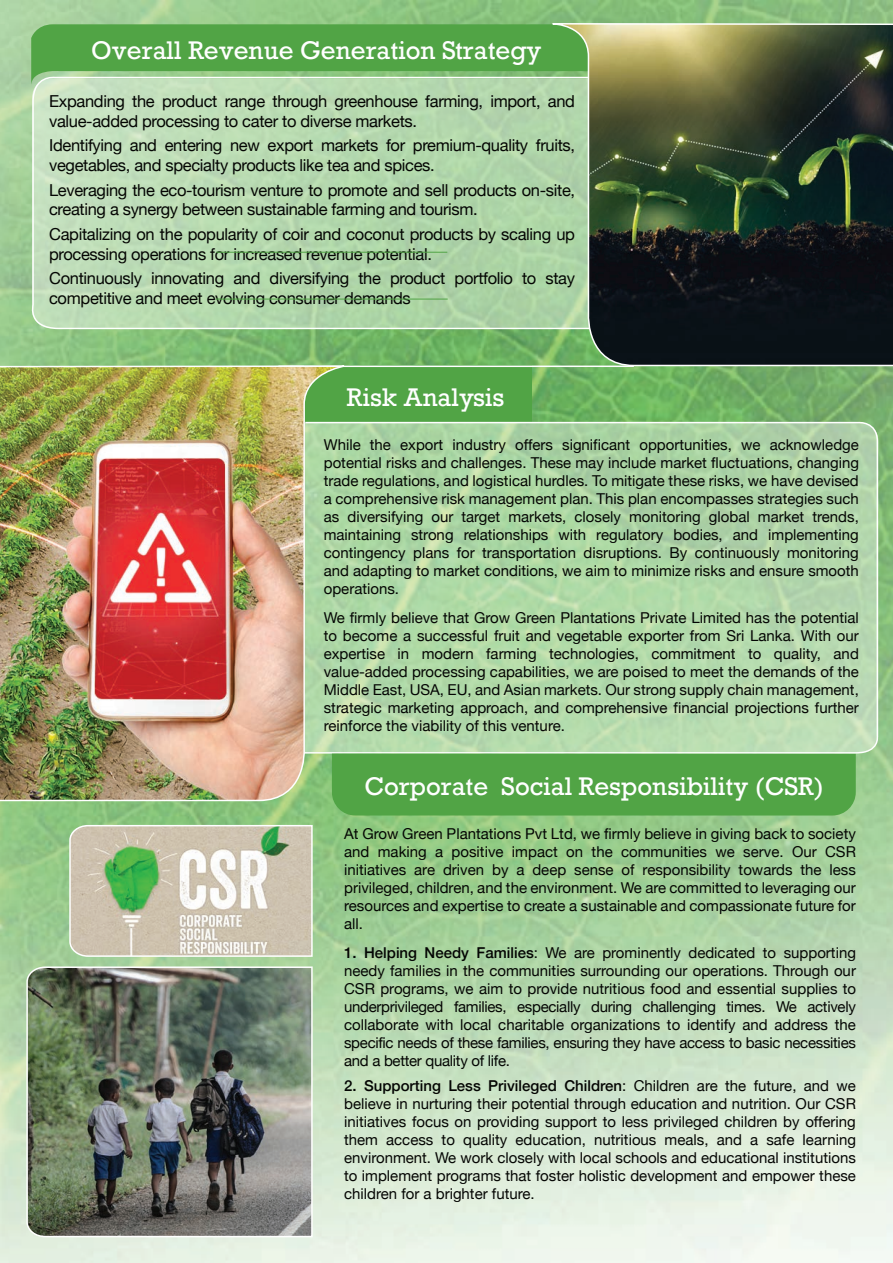
<style>
.page{position:relative;width:893px;height:1263px;background:#fff}
.page>*{position:absolute;margin:0;border:0;box-sizing:border-box;transform-origin:0 0}
.t1{font:24px "Rockwell";color:#fff}
.t2{font:16.5px/19.8px "Helvetica Neue";letter-spacing:-.02em;color:#040503}
.t3{font:15px/18px "Helvetica Neue";color:#040503;text-align:justify}
.s1{font-weight:500}
</style>
<div class="page">
<img style="left:0;top:0;width:893px;height:1263px">
<div style="left:304px;top:365px;width:227px;height:58px;background:#51a445"></div>
<img style="left:0;top:365px;width:346px;height:437px">
<svg style="left:27px;top:75px;width:524px;height:255px"></svg>
<svg style="left:31px;top:24px;width:520px;height:62px"></svg>
<img style="left:551px;top:22px;width:342px;height:345px">
<hr style="left:278px;top:366px;width:356px;height:1px;background:#fff">
<svg style="left:302px;top:421px;width:578px;height:333px"></svg>
<div style="left:332px;top:754px;width:524px;height:61px;background:#51a445"></div>
<svg style="left:69px;top:824px;width:244px;height:133px"></svg>
<img style="left:26px;top:966px;width:287px;height:272px">
<h1 class="t1" style="left:91px;top:36px;width:452px">Overall Revenue Generation Strategy</h1>
<p class="t2" style="left:49px;top:92px;width:527px">Expanding the product range through greenhouse farming, import, and value-added processing to cater to diverse markets.</p>
<p class="t2" style="left:49px;top:136px;width:527px">Identifying and entering new export markets for premium-quality fruits, vegetables, and specialty products like tea and spices.</p>
<p class="t2" style="left:49px;top:181px;width:527px">Leveraging the eco-tourism venture to promote and sell products on-site, creating a synergy between sustainable farming and tourism.</p>
<p class="t2" style="left:49px;top:225px;width:527px">Capitalizing on the popularity of coir and coconut products by scaling up processing operations for increased revenue potential.</p>
<p class="t2" style="left:49px;top:270px;width:527px">Continuously innovating and diversifying the product portfolio to stay competitive and meet evolving consumer demands</p>
<h1 class="t1" style="left:347px;top:382px;width:159px">Risk Analysis</h1>
<p class="t3" style="left:324px;top:436px;width:537px">While the export industry offers significant opportunities, we acknowledge potential risks and challenges. These may include market fluctuations, changing trade regulations, and logistical hurdles. To mitigate these risks, we have devised a comprehensive risk management plan. This plan encompasses strategies such as diversifying our target markets, closely monitoring global market trends, maintaining strong relationships with regulatory bodies, and implementing contingency plans for transportation disruptions. By continuously monitoring and adapting to market conditions, we aim to minimize risks and ensure smooth operations.</p>
<p class="t3" style="left:324px;top:609px;width:537px">We firmly believe that Grow Green Plantations Private Limited has the potential to become a successful fruit and vegetable exporter from Sri Lanka. With our expertise in modern farming technologies, commitment to quality, and value-added processing capabilities, we are poised to meet the demands of the Middle East, USA, EU, and Asian markets. Our strong supply chain management, strategic marketing approach, and comprehensive financial projections further reinforce the viability of this venture.</p>
<h1 class="t1" style="left:364px;top:771px;width:461px">Corporate Social Responsibility (CSR)</h1>
<p class="t3" style="left:344px;top:825px;width:513px">At Grow Green Plantations Pvt Ltd, we firmly believe in giving back to society and making a positive impact on the communities we serve. Our CSR initiatives are driven by a deep sense of responsibility towards the less privileged, children, and the environment. We are committed to leveraging our resources and expertise to create a sustainable and compassionate future for all.</p>
<p class="t3" style="left:344px;top:944px;width:513px"><span class="s1">1. Helping Needy Families</span>: We are prominently dedicated to supporting needy families in the communities surrounding our operations. Through our CSR programs, we aim to provide nutritious food and essential supplies to underprivileged families, especially during challenging times. We actively collaborate with local charitable organizations to identify and address the specific needs of these families, ensuring they have access to basic necessities and a better quality of life.</p>
<p class="t3" style="left:344px;top:1078px;width:513px"><span class="s1">2. Supporting Less Privileged Children</span>: Children are the future, and we believe in nurturing their potential through education and nutrition. Our CSR initiatives focus on providing support to less privileged children by offering them access to quality education, nutritious meals, and a safe learning environment. We work closely with local schools and educational institutions to implement programs that foster holistic development and empower these children for a brighter future.</p>
</div>
